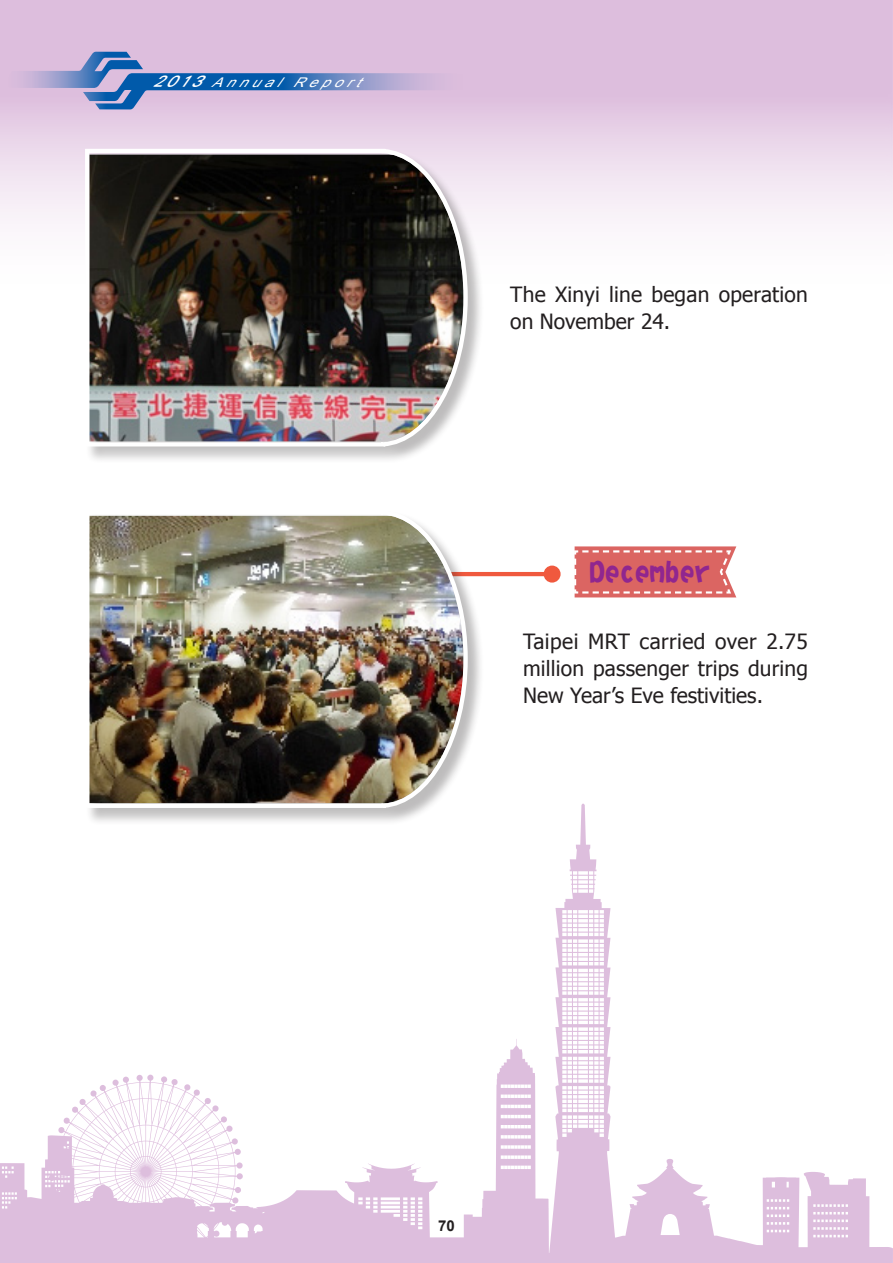
<style>
.page{position:relative;width:893px;height:1263px;background:#fff}
.page>*{position:absolute;margin:0;border:0;box-sizing:border-box;transform-origin:0 0}
.t1{font:30px "DF Hai Bao W9 WIN BF";color:#90268f}
.t2{font:21px/27px "Tahoma";letter-spacing:.01em;color:#231f20}
.t3{font:700 15px "Arial";color:#231f20}
.t4{font:italic 13.35px "Arial";color:#fff;scale:1.11 1}
.s1{font-family:"DF Li Hei Std W5";font-size:16.95px}
</style>
<div class="page">
<div style="left:0;top:0;width:893px;height:310px;background:linear-gradient(to bottom,#d6b0d6,#fff)"></div>
<svg style="left:0;top:1075px;width:464px;height:188px"></svg>
<svg style="left:794px;top:1172px;width:99px;height:91px"></svg>
<svg style="left:464px;top:804px;width:330px;height:459px"></svg>
<div style="left:85px;top:149px;width:399px;height:314px;background:#231f20;opacity:.3"></div>
<img style="left:83px;top:147px;width:387px;height:302px">
<hr style="left:372px;top:572px;width:180px;height:4px;background:#f0593e">
<div style="left:544px;top:566px;width:17px;height:17px;background:#f0593e;border-radius:50%"></div>
<div style="left:85px;top:510px;width:399px;height:315px;background:#231f20;opacity:.3"></div>
<img style="left:85px;top:510px;width:385px;height:300px">
<svg style="left:574px;top:546px;width:162px;height:51px"></svg>
<svg style="left:0;top:51px;width:475px;height:59px"></svg>
<p class="t4" style="left:152px;top:73px;width:200px"><span class="s1">2013</span> AnnualReport</p>
<p class="t2" style="left:510px;top:280px;width:299px">The Xinyi line began operation on November 24.</p>
<h1 class="t1" style="left:590px;top:557px;width:121px">December</h1>
<p class="t2" style="left:523px;top:627px;width:286px;text-align:justify">Taipei MRT carried over 2.75 million passenger trips during New Year’s Eve festivities.</p>
<p class="t3" style="left:438px;top:1216px;width:18px">70</p>
</div>
